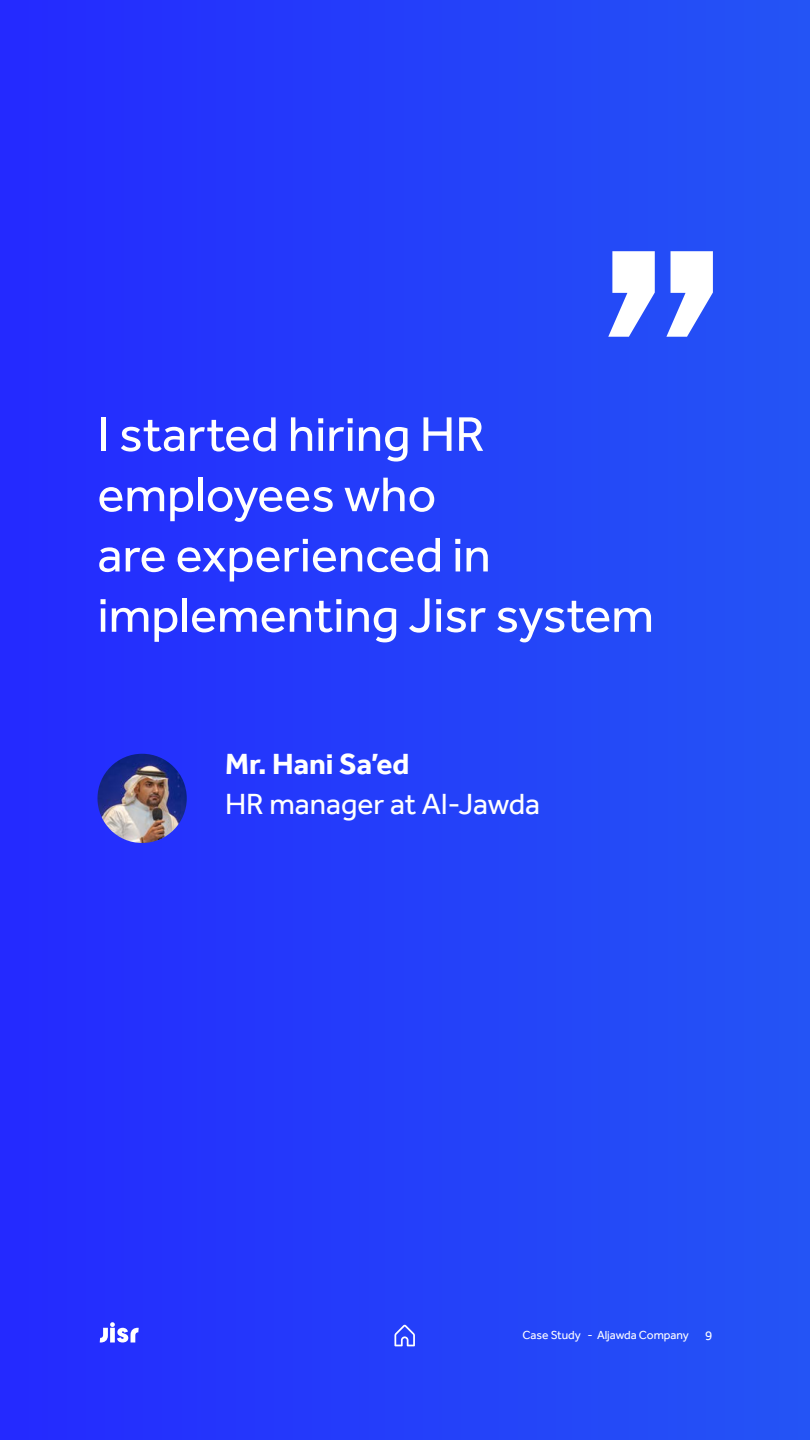
<style>
.page{position:relative;width:810px;height:1440px;background:#fff}
.page>*{position:absolute;margin:0;border:0;box-sizing:border-box;transform-origin:0 0}
.t1{font:375px "Effra Arbc";color:#fff}
.t2{font:50.25px/60.3px "Effra Arbc";color:#fff}
.t3{font:30px "Effra Arbc";color:#fff}
.t4{font:700 30px "Effra Arbc";color:#fff}
.t5{font:12px "Effra Arbc";color:#fff}
.s1{font-size:13.5px}
</style>
<div class="page">
<div style="left:0;top:0;width:810px;height:1440px;background:linear-gradient(to right,#2429ff,#2454f5)"></div>
<svg style="left:394px;top:1325px;width:21px;height:21px"></svg>
<img style="left:98px;top:754px;width:89px;height:89px;border-radius:45px">
<svg style="left:100px;top:1322px;width:39px;height:20px"></svg>
<h1 class="t1" style="left:586px;top:-56px;width:155px">,,</h1>
<p class="t2" style="left:98px;top:403px;width:558px">I started hiring HR employees who<br>are experienced in implementing Jisr system</p>
<p class="t4" style="left:225px;top:746px;width:186px">Mr. Hani Sa’ed</p>
<p class="t3" style="left:225px;top:786px;width:317px">HR manager at Al-Jawda</p>
<p class="t5" style="left:522px;top:1328px;width:192px">Case Study - Aljawda Company <span class="s1">9</span></p>
</div>
